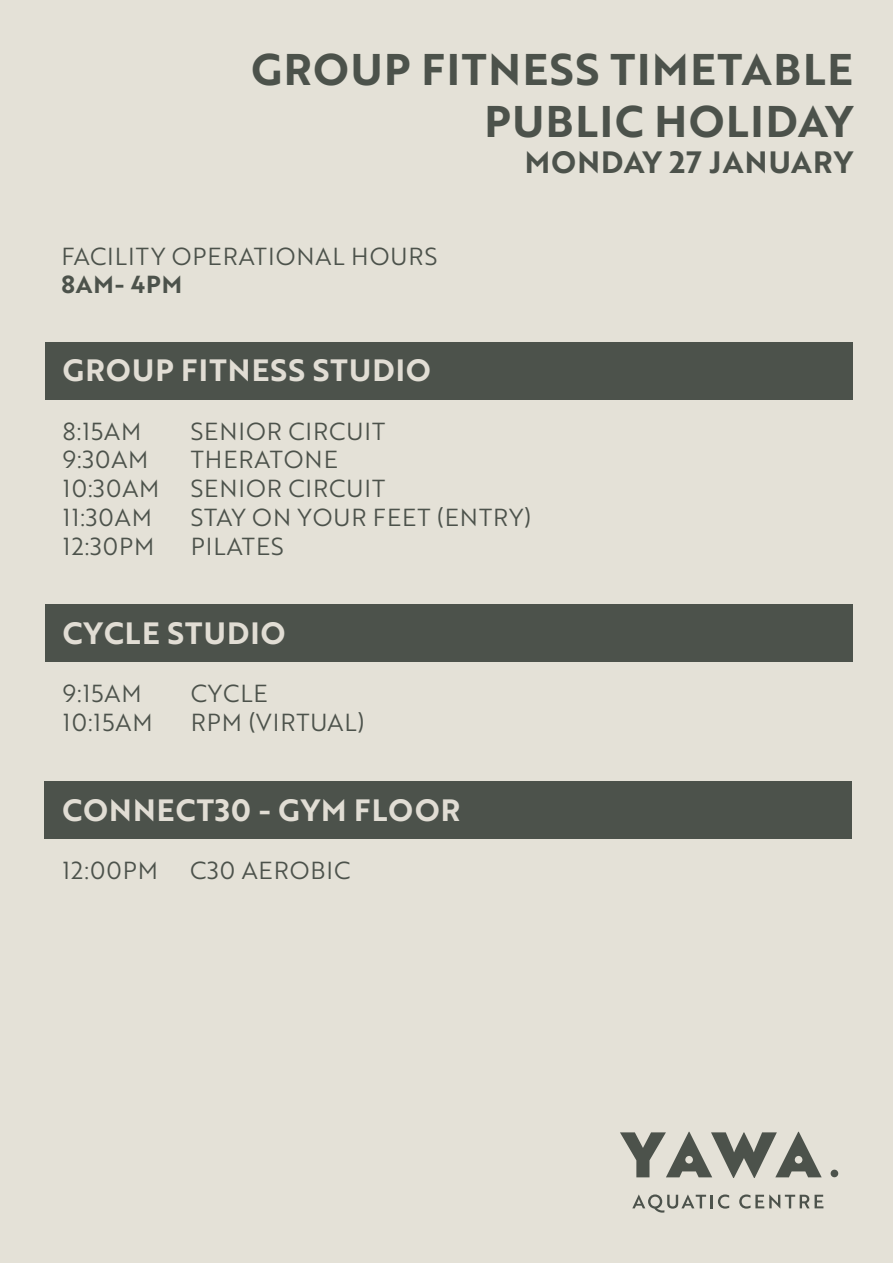
<style>
.page{position:relative;width:893px;height:1263px;background:#e4e1d7}
.page>*{position:absolute;margin:0;border:0;box-sizing:border-box;transform-origin:0 0}
.t1{font:700 43.2px/51.8px "Brother 1816";letter-spacing:.04em;color:#4c524b;text-align:right}
.t2{font:700 30px "Brother 1816";letter-spacing:.04em;color:#e1ddd4}
.t3{font:700 30px "Brother 1816";letter-spacing:.04em;color:#4c524b}
.t4{font:24px "Brother 1816";letter-spacing:.04em;color:#4c524b}
.t5{font:700 24px "Brother 1816";letter-spacing:.04em;color:#4c524b}
</style>
<div class="page">
<svg style="left:632px;top:1194px;width:97px;height:18px"></svg>
<svg style="left:739px;top:1194px;width:84px;height:14px"></svg>
<div style="left:831px;top:1169px;width:7px;height:8px;background:#4c524b;border-radius:50%"></div>
<svg style="left:620px;top:1132px;width:202px;height:46px"></svg>
<div style="left:45px;top:342px;width:808px;height:57px;background:#4c524b"></div>
<div style="left:45px;top:605px;width:808px;height:57px;background:#4c524b"></div>
<div style="left:45px;top:782px;width:807px;height:57px;background:#4c524b"></div>
<h1 class="t1" style="left:251px;top:42px;width:603px">GROUP FITNESS TIMETABLE<br>PUBLIC HOLIDAY</h1>
<p class="t3" style="left:525px;top:139px;width:329px">MONDAY 27 JANUARY</p>
<p class="t4" style="left:61px;top:238px;width:377px">FACILITY OPERATIONAL HOURS</p>
<p class="t5" style="left:61px;top:267px;width:122px">8AM- 4PM</p>
<p class="t2" style="left:63px;top:348px;width:369px">GROUP FITNESS STUDIO</p>
<p class="t4" style="left:63px;top:413px;width:80px">8:15AM</p>
<p class="t4" style="left:191px;top:413px;width:196px">SENIOR CIRCUIT</p>
<p class="t4" style="left:63px;top:442px;width:87px">9:30AM</p>
<p class="t4" style="left:191px;top:442px;width:149px">THERATONE</p>
<p class="t4" style="left:63px;top:471px;width:98px">10:30AM</p>
<p class="t4" style="left:191px;top:471px;width:196px">SENIOR CIRCUIT</p>
<p class="t4" style="left:63px;top:500px;width:91px">11:30AM</p>
<p class="t4" style="left:191px;top:500px;width:342px">STAY ON YOUR FEET (ENTRY)</p>
<p class="t4" style="left:63px;top:528px;width:93px">12:30PM</p>
<p class="t4" style="left:191px;top:528px;width:94px">PILATES</p>
<p class="t2" style="left:63px;top:610px;width:224px">CYCLE STUDIO</p>
<p class="t4" style="left:63px;top:676px;width:80px">9:15AM</p>
<p class="t4" style="left:191px;top:676px;width:79px">CYCLE</p>
<p class="t4" style="left:63px;top:705px;width:91px">10:15AM</p>
<p class="t4" style="left:191px;top:705px;width:175px">RPM (VIRTUAL)</p>
<p class="t2" style="left:63px;top:787px;width:399px">CONNECT30 - GYM FLOOR</p>
<p class="t4" style="left:63px;top:853px;width:97px">12:00PM</p>
<p class="t4" style="left:190px;top:853px;width:162px">C30 AEROBIC</p>
</div>
